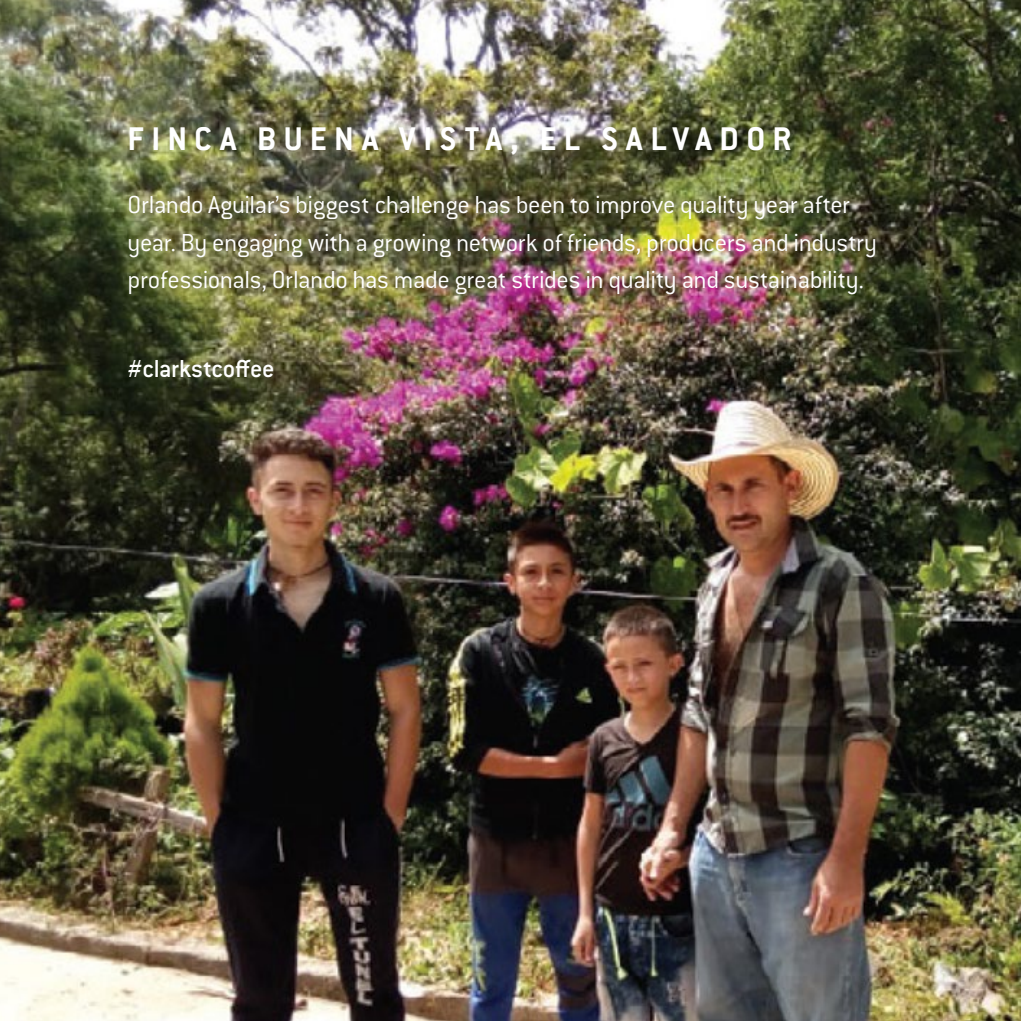
<style>
.page{position:relative;width:1021px;height:1021px;background:#fff}
.page>*{position:absolute;margin:0;border:0;box-sizing:border-box;transform-origin:0 0}
.t1{font:700 36px "Conduit ITC Std";letter-spacing:.2em;color:#fff}
.t2{font:300 27px/37.5px "Conduit ITC Std";letter-spacing:-.015em;color:#fff}
.t3{font:500 27px "Conduit ITC Std";letter-spacing:-.01em;color:#fff}
</style>
<div class="page">
<img style="left:0;top:0;width:1020px;height:1020px">
<h1 class="t1" style="left:128px;top:117px;width:665px">FINCA BUENA VISTA, EL SALVADOR</h1>
<p class="t2" style="left:128px;top:185px;width:751px">Orlando Aguilar’s biggest challenge has been to improve quality year after year. By engaging with a growing network of friends, producers and industry professionals, Orlando has made great strides in quality and sustainability.</p>
<p class="t3" style="left:128px;top:352px;width:148px">#clarkstcoffee</p>
</div>
